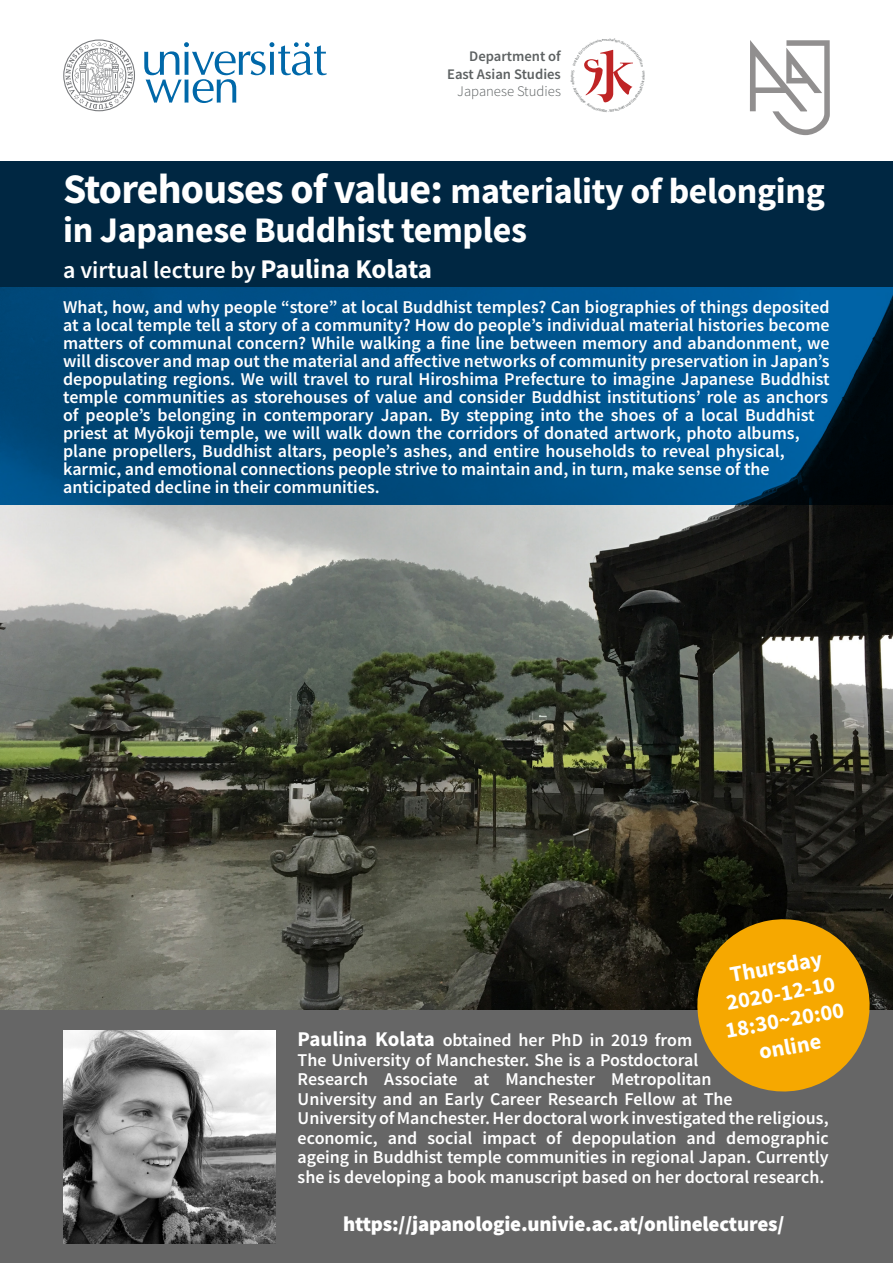
<style>
.page{position:relative;width:893px;height:1263px;background:#fff}
.page>*{position:absolute;margin:0;border:0;box-sizing:border-box;transform-origin:0 0}
.t1{font:700 36px/39px "Source Sans Pro";letter-spacing:-.01em;color:#fff}
.t2{font:600 24px "Source Sans Pro";color:#fff}
.t3{font:700 22.5px "Source Sans Pro";color:#fff}
.t4{font:900 21px "Source Sans Pro";letter-spacing:-.01em;color:#fff}
.t5{font:600 18px/18px "Source Sans Pro";color:#fff}
.t6{font:600 14.7px/17.5px "Source Sans Pro";color:#5d6162;text-align:right}
.s1{font-weight:300}
.s2{font-size:42px}
.s3{font-weight:700;font-size:27px}
.s4{font-weight:700;font-size:21px}
</style>
<div class="page">
<img style="left:0;top:505px;width:893px;height:505px">
<svg style="left:63px;top:40px;width:72px;height:71px"></svg>
<svg style="left:144px;top:42px;width:183px;height:61px"></svg>
<svg style="left:0;top:162px;width:893px;height:343px;background:#003f6a"></svg>
<div style="left:0;top:1010px;width:893px;height:253px;background:#666"></div>
<img style="left:63px;top:1030px;width:213px;height:213px">
<svg style="left:690px;top:912px;width:186px;height:180px;background:#bc8610"></svg>
<svg style="left:750px;top:40px;width:80px;height:95px"></svg>
<svg style="left:584px;top:49px;width:49px;height:54px"></svg>
<p class="t6" style="left:469px;top:47px;width:93px">Department of</p>
<p class="t6" style="left:447px;top:65px;width:115px">East Asian Studies<br><span class="s1">Japanese Studies</span></p>
<p class="t1" style="left:63px;top:171px;width:763px"><span class="s2">Storehouses of value:</span> materiality of belonging in Japanese Buddhist temples</p>
<p class="t2" style="left:63px;top:254px;width:370px">a virtual lecture by <span class="s3">Paulina Kolata</span></p>
<p class="t5" style="left:63px;top:298px;width:768px">What, how, and why people “store” at local Buddhist temples? Can biographies of things deposited at a local temple tell a story of a community? How do people’s individual material histories become matters of communal concern? While walking a fine line between memory and abandonment, we will discover and map out the material and affective networks of community preservation in Japan’s depopulating regions. We will travel to rural Hiroshima Prefecture to imagine Japanese Buddhist temple communities as storehouses of value and consider Buddhist institutions’ role as anchors of people’s belonging in contemporary Japan. By stepping into the shoes of a local Buddhist priest at Myōkoji temple, we will walk down the corridors of donated artwork, photo albums, plane propellers, Buddhist altars, people’s ashes, and entire households to reveal physical, karmic, and emotional connections people strive to maintain and, in turn, make sense of the anticipated decline in their communities.</p>
<p class="t3" style="left:727px;top:960px;width:95px;rotate:-10deg">Thursday</p>
<p class="t3" style="left:724px;top:988px;width:111px;rotate:-10deg">2020-12-10</p>
<p class="t3" style="left:723px;top:1015px;width:122px;rotate:-10deg">18:30~20:00</p>
<p class="t3" style="left:757px;top:1037px;width:64px;rotate:-10deg">online</p>
<p class="t5" style="left:298px;top:1030px;width:533px;line-height:19.5px"><span class="s4">Paulina Kolata</span> obtained her PhD in 2019 from<br>The University of Manchester. She is a Postdoctoral<br>Research Associate at Manchester Metropolitan<br>University and an Early Career Research Fellow at The<br>University of Manchester. Her doctoral work investigated the religious, economic, and social impact of depopulation and demographic ageing in Buddhist temple communities in regional Japan. Currently she is developing a book manuscript based on her doctoral research.</p>
<p class="t4" style="left:343px;top:1210px;width:443px">https://japanologie.univie.ac.at/onlinelectures/</p>
</div>
